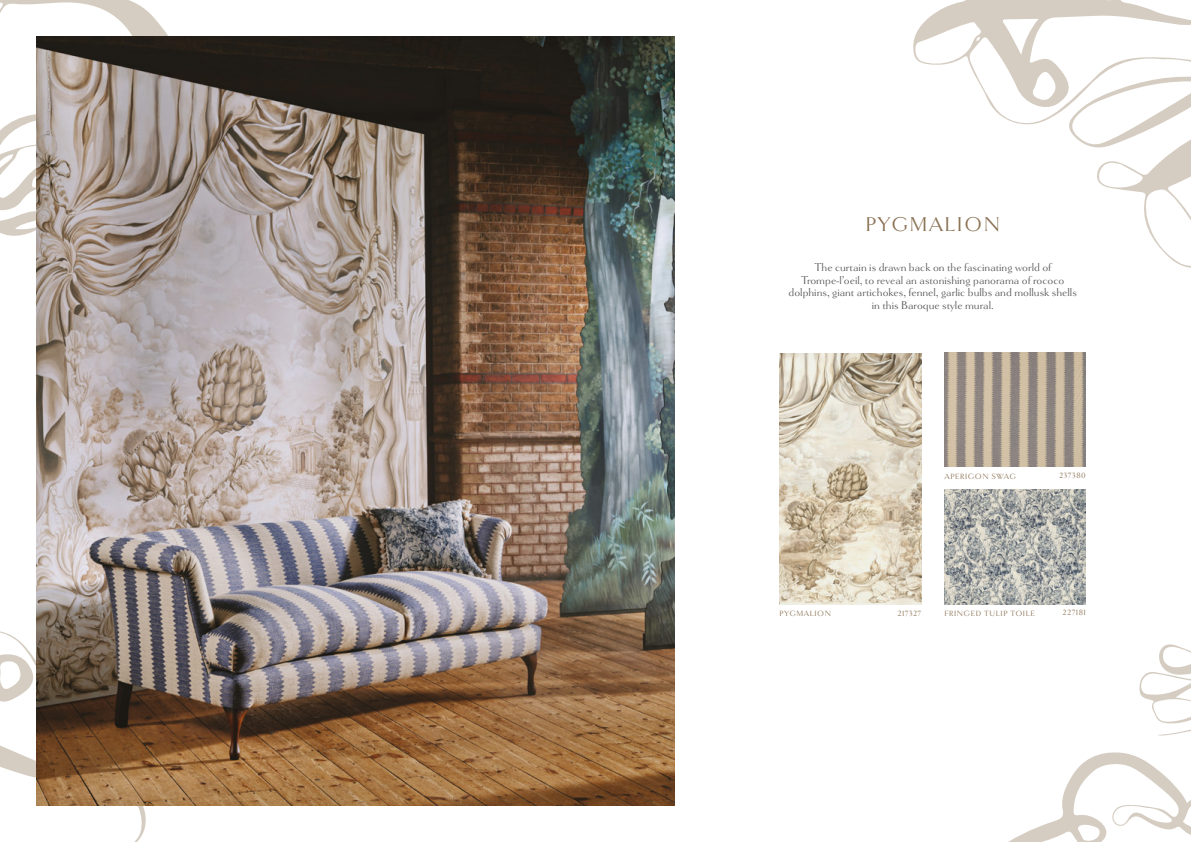
<style>
.page{position:relative;width:1191px;height:842px;background:#fff}
.page>*{position:absolute;margin:0;border:0;box-sizing:border-box;transform-origin:0 0}
.t1{font:21px "Goldenbook";letter-spacing:.07em;color:#8a7152}
.t2{font:12px/12.6px "Goldenbook";color:#575756;text-align:center}
.t3{font:8px "Goldenbook";letter-spacing:.07em;color:#8a7152}
</style>
<div class="page">
<svg style="left:0;top:0;width:168px;height:842px"></svg>
<svg style="left:0;top:661px;width:23px;height:29px"></svg>
<svg style="left:0;top:119px;width:36px;height:81px"></svg>
<svg style="left:0;top:0;width:5px;height:29px"></svg>
<svg style="left:926px;top:0;width:265px;height:180px"></svg>
<svg style="left:1070px;top:81px;width:121px;height:65px"></svg>
<svg style="left:1098px;top:162px;width:93px;height:106px"></svg>
<svg style="left:1002px;top:19px;width:36px;height:36px"></svg>
<svg style="left:1031px;top:71px;width:26px;height:30px"></svg>
<svg style="left:913px;top:20px;width:72px;height:48px"></svg>
<svg style="left:1008px;top:644px;width:183px;height:198px"></svg>
<img style="left:36px;top:36px;width:639px;height:770px">
<img style="left:779px;top:354px;width:142px;height:250px">
<img style="left:944px;top:353px;width:141px;height:113px">
<img style="left:944px;top:490px;width:141px;height:114px">
<h1 class="t1" style="left:865px;top:212px;width:136px">PYGMALION</h1>
<p class="t2" style="left:788px;top:261px;width:290px">The curtain is drawn back on the fascinating world of Trompe-l’oeil, to reveal an astonishing panorama of rococo dolphins, giant artichokes, fennel, garlic bulbs and mollusk shells in this Baroque style mural.</p>
<p class="t3" style="left:944px;top:471px;width:73px">APERIGON SWAG</p>
<p class="t3" style="left:1059px;top:471px;width:28px">237380</p>
<p class="t3" style="left:897px;top:609px;width:25px">217327</p>
<p class="t3" style="left:1062px;top:608px;width:25px">227181</p>
<p class="t3" style="left:779px;top:609px;width:53px">PYGMALION</p>
<p class="t3" style="left:944px;top:609px;width:92px">FRINGED TULIP TOILE</p>
</div>
